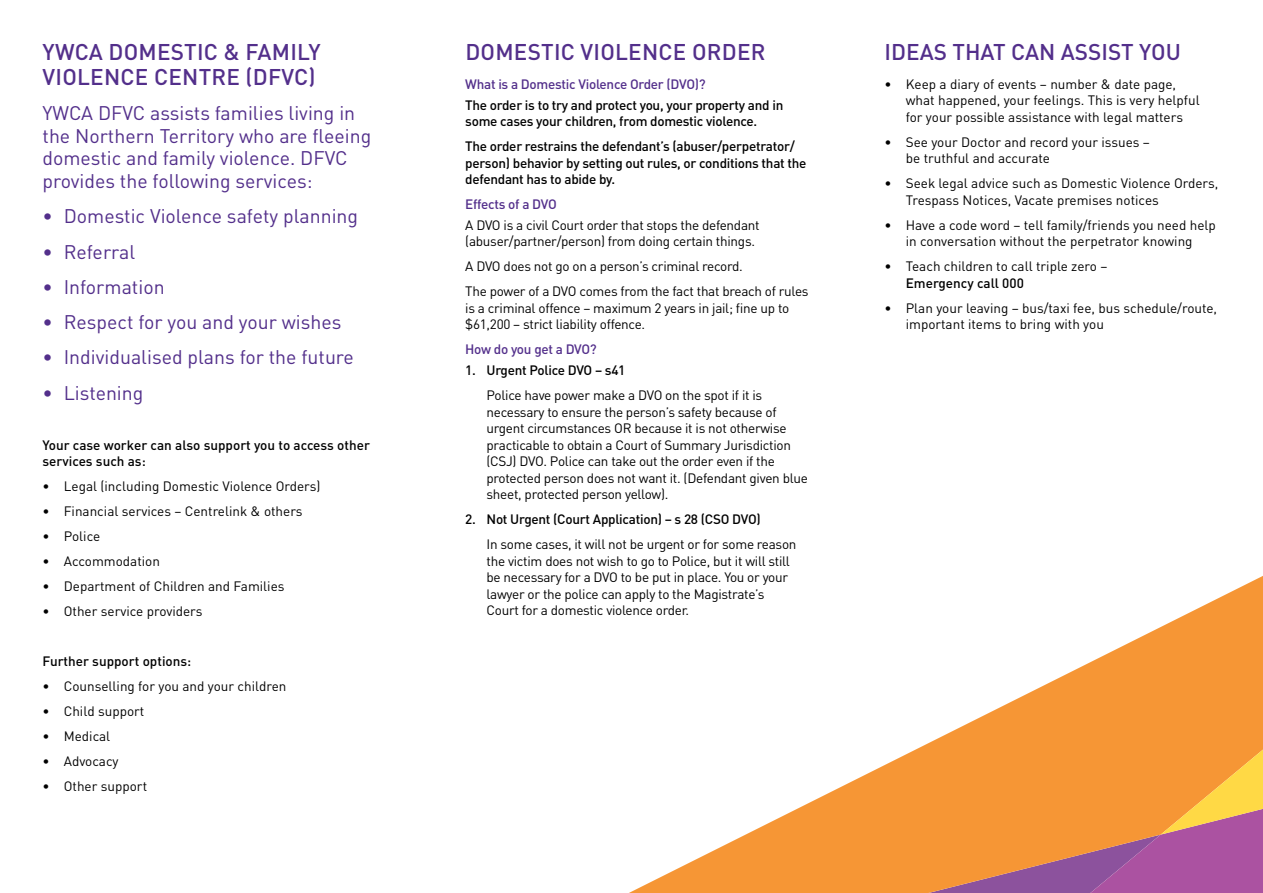
<style>
.page{position:relative;width:1263px;height:893px;background:#fff}
.page>*{position:absolute;margin:0;border:0;box-sizing:border-box;transform-origin:0 0}
.t1{font:500 22.5px/25.5px "DINOT";letter-spacing:.01em;color:#532f8b}
.t2{font:19.5px/22.5px "DINOT";color:#532f8b}
.t3{font:13.5px/16.5px "DINOT";letter-spacing:-.02em;color:#000}
.t4{font:13.5px/16.5px "DINOT";color:#000}
.t5{font:500 13.5px/16.5px "DINOT";letter-spacing:-.02em;color:#000}
.t6{font:500 13.5px/16.5px "DINOT";color:#000}
.t7{font:500 13.5px "DINOT";letter-spacing:-.02em;color:#532f8b}
</style>
<div class="page">
<svg style="left:629px;top:576px;width:634px;height:317px"></svg>
<svg style="left:878px;top:739px;width:385px;height:154px;background:#e28b52"></svg>
<h1 class="t1" style="left:43px;top:38px;width:280px">YWCA DOMESTIC &amp; FAMILY<br>VIOLENCE CENTRE (DFVC)</h1>
<h2 class="t2" style="left:43px;top:101px;width:330px">YWCA DFVC assists families living in the Northern Territory who are fleeing domestic and family violence. DFVC provides the following services:</h2>
<h2 class="t2" style="left:43px;top:204px;width:317px">• Domestic Violence safety planning</h2>
<h2 class="t2" style="left:43px;top:239px;width:94px">• Referral</h2>
<h2 class="t2" style="left:43px;top:275px;width:124px">• Information</h2>
<h2 class="t2" style="left:43px;top:310px;width:300px">• Respect for you and your wishes</h2>
<h2 class="t2" style="left:43px;top:345px;width:313px">• Individualised plans for the future</h2>
<h2 class="t2" style="left:43px;top:380px;width:102px">• Listening</h2>
<p class="t6" style="left:43px;top:436px;width:329px">Your case worker can also support you to access other services such as:</p>
<p class="t4" style="left:43px;top:477px;width:280px">• Legal (including Domestic Violence Orders)</p>
<p class="t4" style="left:43px;top:502px;width:262px">• Financial services – Centrelink &amp; others</p>
<p class="t3" style="left:43px;top:527px;width:59px">• Police</p>
<p class="t4" style="left:43px;top:552px;width:119px">• Accommodation</p>
<p class="t4" style="left:43px;top:577px;width:244px">• Department of Children and Families</p>
<p class="t4" style="left:43px;top:602px;width:162px">• Other service providers</p>
<p class="t6" style="left:43px;top:652px;width:150px">Further support options:</p>
<p class="t4" style="left:43px;top:677px;width:245px">• Counselling for you and your children</p>
<p class="t4" style="left:43px;top:702px;width:103px">• Child support</p>
<p class="t4" style="left:43px;top:727px;width:69px">• Medical</p>
<p class="t4" style="left:43px;top:752px;width:78px">• Advocacy</p>
<p class="t4" style="left:43px;top:777px;width:106px">• Other support</p>
<h1 class="t1" style="left:465px;top:38px;width:302px">DOMESTIC VIOLENCE ORDER</h1>
<p class="t7" style="left:465px;top:75px;width:242px">What is a Domestic Violence Order (DVO)?</p>
<p class="t5" style="left:465px;top:96px;width:320px">The order is to try and protect you, your property and in some cases your children, from domestic violence.</p>
<p class="t5" style="left:465px;top:138px;width:343px">The order restrains the defendant’s (abuser/perpetrator/ person) behavior by setting out rules, or conditions that the defendant has to abide by.</p>
<p class="t7" style="left:465px;top:195px;width:93px">Effects of a DVO</p>
<p class="t3" style="left:465px;top:216px;width:296px">A DVO is a civil Court order that stops the defendant (abuser/partner/person) from doing certain things.</p>
<p class="t3" style="left:465px;top:254px;width:345px;line-height:25px">A DVO does not go on a person’s criminal record.<br>The power of a DVO comes from the fact that breach of rules</p>
<p class="t3" style="left:465px;top:299px;width:325px">is a criminal offence – maximum 2 years in jail; fine up to $61,200 – strict liability offence.</p>
<p class="t7" style="left:465px;top:340px;width:133px">How do you get a DVO?</p>
<p class="t5" style="left:465px;top:362px;width:162px">1. Urgent Police DVO – s41</p>
<p class="t3" style="left:486px;top:387px;width:323px">Police have power make a DVO on the spot if it is necessary to ensure the person’s safety because of urgent circumstances OR because it is not otherwise practicable to obtain a Court of Summary Jurisdiction (CSJ) DVO. Police can take out the order even if the protected person does not want it. (Defendant given blue sheet, protected person yellow).</p>
<p class="t5" style="left:465px;top:511px;width:297px">2. Not Urgent (Court Application) – s 28 (CSO DVO)</p>
<p class="t3" style="left:486px;top:536px;width:311px">In some cases, it will not be urgent or for some reason the victim does not wish to go to Police, but it will still be necessary for a DVO to be put in place. You or your lawyer or the police can apply to the Magistrate’s Court for a domestic violence order.</p>
<h1 class="t1" style="left:884px;top:38px;width:298px">IDEAS THAT CAN ASSIST YOU</h1>
<p class="t4" style="left:906px;top:75px;width:295px;text-indent:-21px">• Keep a diary of events – number &amp; date page, what happened, your feelings. This is very helpful for your possible assistance with legal matters</p>
<p class="t4" style="left:906px;top:133px;width:246px;text-indent:-21px">• See your Doctor and record your issues – be truthful and accurate</p>
<p class="t4" style="left:906px;top:175px;width:314px;text-indent:-21px">• Seek legal advice such as Domestic Violence Orders,<br>Trespass Notices, Vacate premises notices</p>
<p class="t4" style="left:884px;top:216px;width:333px;text-align:center">• Have a code word – tell family/friends you need help in conversation without the perpetrator knowing</p>
<p class="t4" style="left:884px;top:258px;width:224px">• Teach children to call triple zero –</p>
<p class="t6" style="left:906px;top:274px;width:120px">Emergency call 000</p>
<p class="t4" style="left:906px;top:299px;width:313px;text-indent:-21px">• Plan your leaving – bus/taxi fee, bus schedule/route, important items to bring with you</p>
</div>
